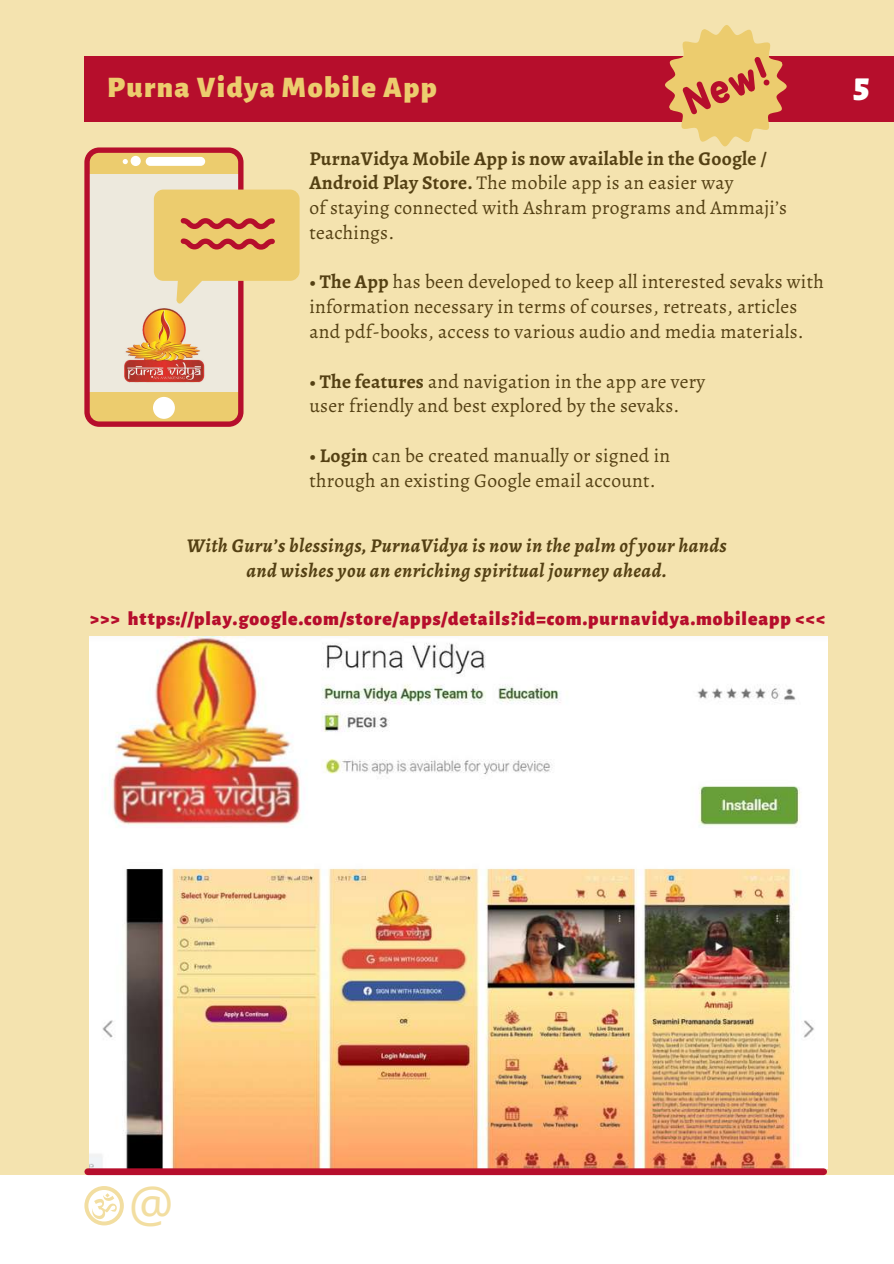
<style>
.page{position:relative;width:894px;height:1264px;background:#fff}
.page>*{position:absolute;margin:0;border:0;box-sizing:border-box;transform-origin:0 0}
.t1{font:49.8px "Noto Sans";color:#eccc6e}
.t2{font:900 36px "Alegreya Sans";color:#fff}
.t3{font:900 30px "Alegreya Sans";letter-spacing:.05em;color:#eccc6e}
.t4{font:19.5px/24.8px "Alegreya";letter-spacing:.01em;color:#544013}
.t5{font:italic 700 19.5px/24.8px "Alegreya";letter-spacing:.025em;color:#544013;text-align:center}
.t6{font:900 19.5px "Alegreya Sans";letter-spacing:.05em;color:#b60e2c}
.s1{font-weight:700}
</style>
<div class="page">
<div style="left:0;top:0;width:893px;height:1174px;background:#f4e3af"></div>
<div style="left:84px;top:56px;width:809px;height:66px;background:#b60e2c"></div>
<img style="left:89px;top:636px;width:738px;height:532px">
<svg style="left:665px;top:25px;width:122px;height:122px"></svg>
<div style="left:88px;top:1168px;width:735px;height:7px;background:#b60e2c"></div>
<svg style="left:84px;top:1186px;width:40px;height:39px"></svg>
<svg style="left:84px;top:147px;width:215px;height:280px"></svg>
<img style="left:119px;top:304px;width:91px;height:80px">
<h3 class="t3" style="left:107px;top:73px;width:331px">Purna Vidya Mobile App</h3>
<p class="t4" style="left:309px;top:146px;width:479px"><span class="s1">PurnaVidya Mobile App is now available in the Google / Android Play Store.</span> The mobile app is an easier way<br>of staying connected with Ashram programs and Ammaji’s teachings.</p>
<p class="t4" style="left:309px;top:269px;width:515px"><span class="s1">• The App</span> has been developed to keep all interested sevaks with information necessary in terms of courses, retreats, articles and pdf-books, access to various audio and media materials.</p>
<p class="t4" style="left:309px;top:368px;width:397px"><span class="s1">• The features</span> and navigation in the app are very user friendly and best explored by the sevaks.</p>
<p class="t4" style="left:309px;top:443px;width:362px"><span class="s1">• Login</span> can be created manually or signed in through an existing Google email account.</p>
<p class="t5" style="left:187px;top:533px;width:541px">With Guru’s blessings, PurnaVidya is now in the palm of your hands and wishes you an enriching spiritual journey ahead.</p>
<p class="t6" style="left:90px;top:609px;width:737px">&gt;&gt;&gt; https://play.google.com/store/apps/details?id=com.purnavidya.mobileapp &lt;&lt;&lt;</p>
<h2 class="t2" style="left:853px;top:68px;width:18px">5</h2>
<h1 class="t1" style="left:128px;top:1168px;width:46px">@</h1>
</div>
